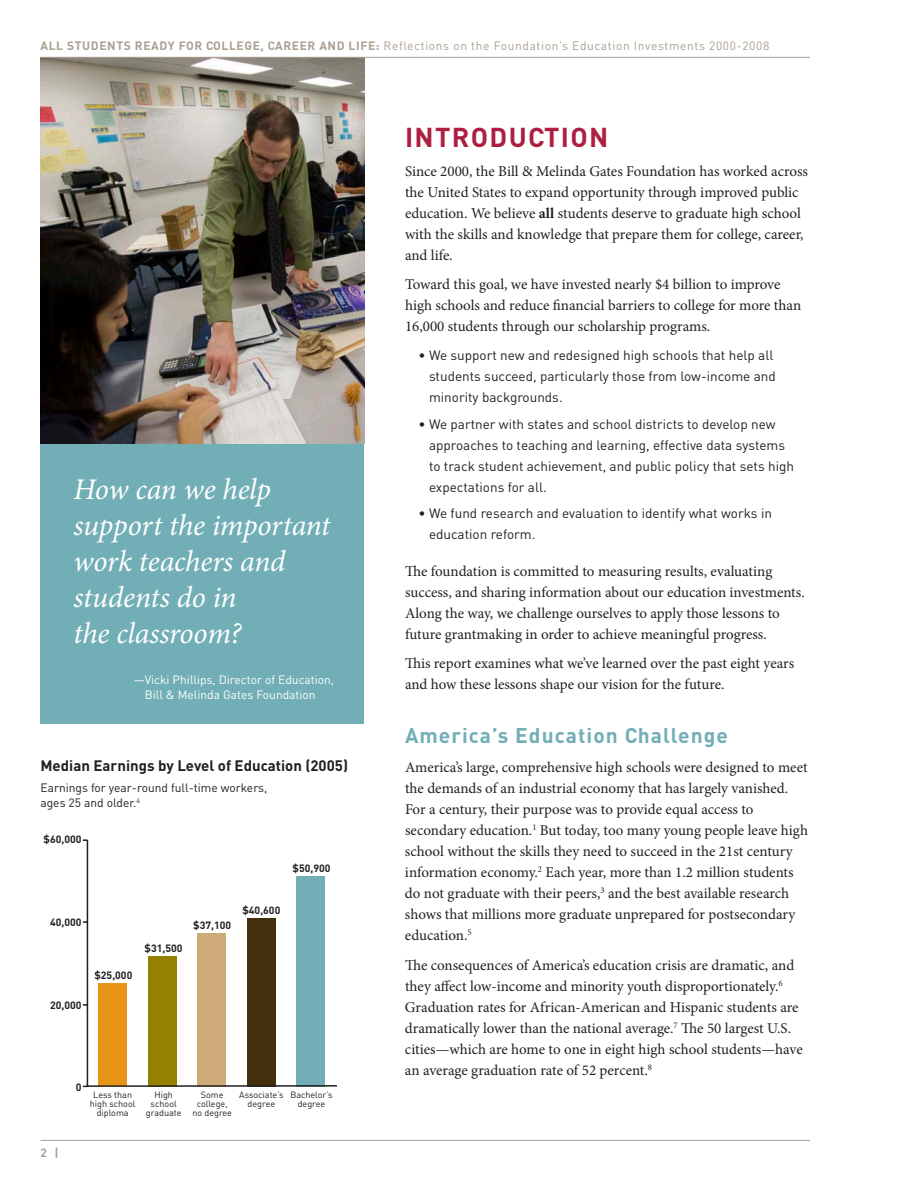
<style>
.page{position:relative;width:918px;height:1188px;background:#fff}
.page>*{position:absolute;margin:0;border:0;box-sizing:border-box;transform-origin:0 0}
.bullets{font:italic 30px/36px "Minion Pro";letter-spacing:-.01em;color:#fff}
.body_copy{font:700 27px "DIN";letter-spacing:.05em;color:#ad1f40}
.blue_subhead{font:700 21px "DIN";letter-spacing:.05em;color:#72aeb6}
.body_copy-2{font:15px/21px "Minion Pro";letter-spacing:-.005em;color:#231f20}
.body_end_of_paragrap{font:15px/21px "Minion Pro";letter-spacing:-.005em;color:#231f20}
.bullets-2{font:700 15px "DIN";color:#231f20}
.bullets-3{font:13.5px/21px "DIN";color:#231f20}
.t1{font:12px "DIN";letter-spacing:.05em;color:#ab9f91}
.bullets-4{font:12px/15px "DIN";color:#fff}
.bullets-5{font:12px/15px "DIN";color:#231f20}
.t2{font:700 12px "DIN";color:#ab9f91}
.t3{font:700 10.5px "DIN";color:#231f20}
.t4{font:9px/9px "DIN";color:#231f20;text-align:center}
.s1{font-weight:700}
</style>
<div class="page">
<hr style="left:40px;top:1140px;width:770px;height:1px;background:#ab9f91">
<div style="left:40px;top:442px;width:324px;height:282px;background:#72aeb6"></div>
<img style="left:40px;top:58px;width:324px;height:386px">
<hr style="left:40px;top:57px;width:770px;height:1px;background:#ab9f91">
<svg style="left:82px;top:839px;width:255px;height:249px"></svg>
<p class="t1" style="left:40px;top:38px;width:730px"><span class="s1">All Students Ready for College, Career and Life:</span> Reflections on the Foundation’s Education Investments 2000-2008</p>
<p class="bullets" style="left:73px;top:471px;width:259px">How can we help support the important work teachers and students do in<br>the classroom?</p>
<p class="bullets-4" style="left:145px;top:672px;width:191px;text-indent:-11px">—Vicki Phillips, Director of Education,<br>Bill &amp; Melinda Gates Foundation</p>
<p class="bullets-2" style="left:40px;top:756px;width:309px">Median Earnings by Level of Education (2005)</p>
<p class="bullets-5" style="left:40px;top:779px;width:228px">Earnings for year-round full-time workers, ages 25 and older.<sup>4</sup></p>
<p class="t3" style="left:44px;top:833px;width:39px">$60,000</p>
<p class="t3" style="left:50px;top:916px;width:33px">40,000</p>
<p class="t3" style="left:50px;top:999px;width:33px">20,000</p>
<p class="t3" style="left:94px;top:969px;width:39px">$25,000</p>
<p class="t3" style="left:145px;top:941px;width:39px">$31,500</p>
<p class="t3" style="left:193px;top:918px;width:39px">$37,100</p>
<p class="t3" style="left:242px;top:904px;width:39px">$40,600</p>
<p class="t3" style="left:293px;top:861px;width:39px">$50,900</p>
<p class="t2" style="left:40px;top:1145px;width:20px">2 |</p>
<p class="t3" style="left:76px;top:1080px;width:7px">0</p>
<p class="t4" style="left:90px;top:1090px;width:47px">Less than high school diploma</p>
<p class="t4" style="left:146px;top:1090px;width:37px">High school graduate</p>
<p class="t4" style="left:192px;top:1090px;width:41px">Some college, no degree</p>
<p class="t4" style="left:239px;top:1090px;width:46px">Associate’s degree</p>
<p class="t4" style="left:290px;top:1090px;width:44px">Bachelor’s degree</p>
<p class="body_copy" style="left:405px;top:120px;width:205px">I ntroduction</p>
<p class="body_copy-2" style="left:405px;top:161px;width:405px">Since 2000, the Bill &amp; Melinda Gates Foundation has worked across the United States to expand opportunity through improved public education. We believe <span class="s1">all</span> students deserve to graduate high school with the skills and knowledge that prepare them for college, career, and life.</p>
<p class="body_copy-2" style="left:405px;top:274px;width:398px">Toward this goal, we have invested nearly $4 billion to improve high schools and reduce financial barriers to college for more than<br>16,000 students through our scholarship programs.</p>
<p class="bullets-3" style="left:429px;top:345px;width:348px;text-indent:-11px">• We support new and redesigned high schools that help all students succeed, particularly those from low-income and minority backgrounds.</p>
<p class="bullets-3" style="left:429px;top:413px;width:366px;text-indent:-11px">• We partner with states and school districts to develop new approaches to teaching and learning, effective data systems to track student achievement, and public policy that sets high expectations for all.</p>
<p class="bullets-3" style="left:429px;top:502px;width:344px;text-indent:-11px">• We fund research and evaluation to identify what works in education reform.</p>
<p class="body_copy-2" style="left:405px;top:561px;width:401px">The foundation is committed to measuring results, evaluating success, and sharing information about our education investments.<br>Along the way, we challenge ourselves to apply those lessons to future grantmaking in order to achieve meaningful progress.</p>
<p class="body_end_of_paragrap" style="left:405px;top:653px;width:391px">This report examines what we’ve learned over the past eight years and how these lessons shape our vision for the future.</p>
<p class="blue_subhead" style="left:405px;top:722px;width:325px">America’s Education Challenge</p>
<p class="body_copy-2" style="left:405px;top:757px;width:405px">America’s large, comprehensive high schools were designed to meet the demands of an industrial economy that has largely vanished.<br>For a century, their purpose was to provide equal access to secondary education.<sup>1</sup> But today, too many young people leave high school without the skills they need to succeed in the 21st century information economy.<sup>2</sup> Each year, more than 1.2 million students do not graduate with their peers,<sup>3</sup> and the best available research shows that millions more graduate unprepared for postsecondary education.<sup>5</sup></p>
<p class="body_copy-2" style="left:405px;top:954px;width:399px">The consequences of America’s education crisis are dramatic, and they affect low-income and minority youth disproportionately.<sup>6<br></sup>Graduation rates for African-American and Hispanic students are dramatically lower than the national average.<sup>7</sup> The 50 largest U.S. cities—which are home to one in eight high school students—have an average graduation rate of 52 percent.<sup>8</sup></p>
</div>
